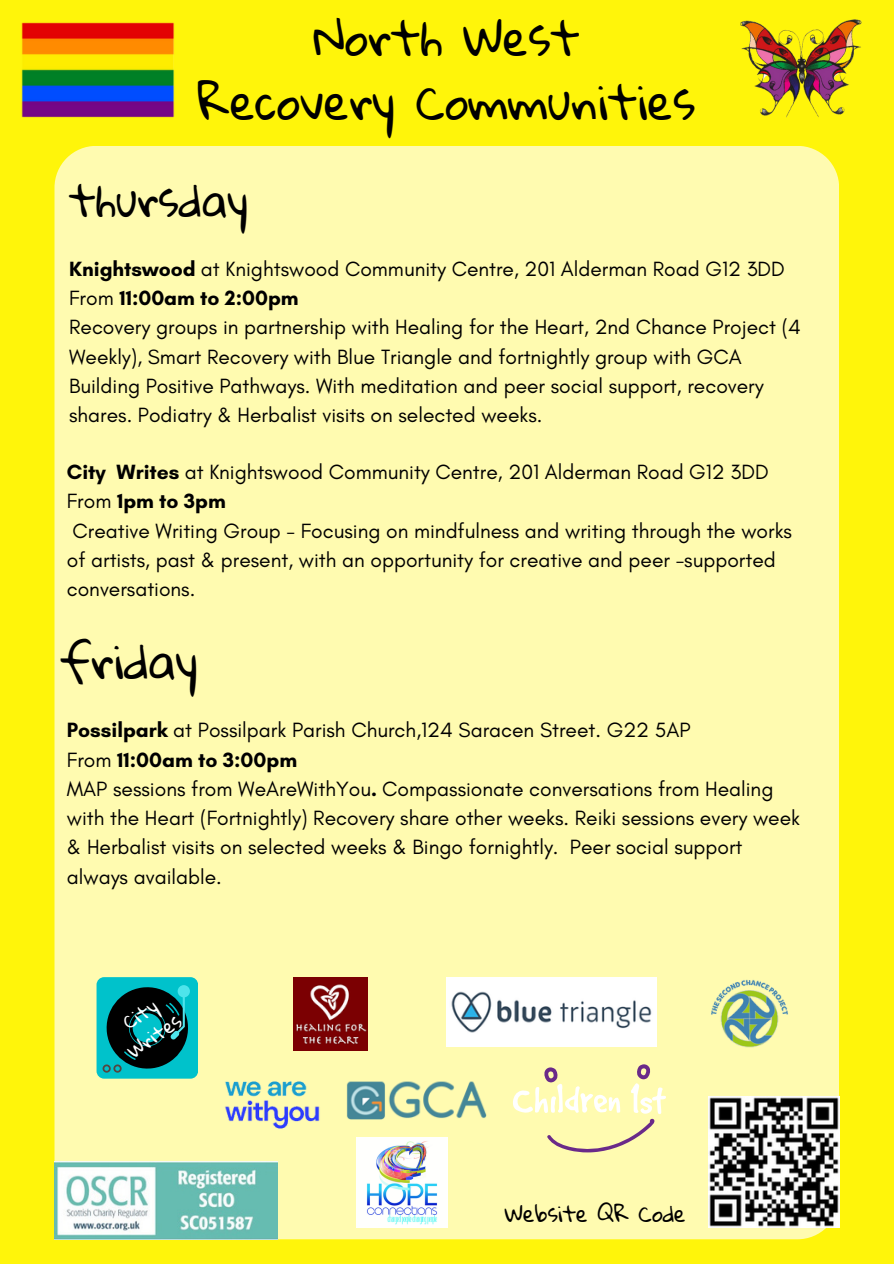
<style>
.page{position:relative;width:894px;height:1264px;background:#fff}
.page>*{position:absolute;margin:0;border:0;box-sizing:border-box;transform-origin:0 0}
.t1{font:46.35px/64.3px "Gloria Hallelujah";color:#000;text-align:center}
.t2{font:45.3px "Gloria Hallelujah";color:#000}
.t3{font:42.45px "Gloria Hallelujah";color:#000}
.t4{font:21.3px "Gloria Hallelujah";color:#000}
.t5{font:21px/29.2px "Glacial Indifference";color:#000}
.t6{font:18.75px/25.8px "Gloria Hallelujah";color:#fff;text-align:center}
.s1{font-weight:700}
</style>
<div class="page">
<div style="left:0;top:0;width:893px;height:1263px;background:#fff50a"></div>
<div style="left:54px;top:146px;width:784px;height:1093px;background:#fffbb0"></div>
<div style="left:96px;top:977px;width:102px;height:101px;background:#00c2cb;border-radius:8px"></div>
<svg style="left:102px;top:985px;width:88px;height:87px"></svg>
<img style="left:740px;top:19px;width:121px;height:99px">
<img style="left:221px;top:1078px;width:101px;height:52px">
<img style="left:294px;top:977px;width:73px;height:73px">
<img style="left:709px;top:977px;width:80px;height:72px">
<img style="left:54px;top:1161px;width:223px;height:78px">
<img style="left:708px;top:1096px;width:131px;height:131px">
<img style="left:345px;top:1073px;width:142px;height:69px">
<img style="left:446px;top:977px;width:210px;height:69px">
<svg style="left:512px;top:1064px;width:154px;height:88px;background:#f7f1b6"></svg>
<img style="left:21px;top:22px;width:154px;height:96px">
<img style="left:357px;top:1137px;width:90px;height:90px">
<h1 class="t1" style="left:198px;top:8px;width:498px">North West<br>Recovery Communities</h1>
<h3 class="t3" style="left:69px;top:178px;width:181px">thursday</h3>
<p class="t5" style="left:69px;top:254px;width:733px"><span class="s1">Knightswood</span> at Knightswood Community Centre, 201 Alderman Road G12 3DD From <span class="s1">11:00am to 2:00pm<br></span>Recovery groups in partnership with Healing for the Heart, 2nd Chance Project (4<br>Weekly), Smart Recovery with Blue Triangle and fortnightly group with GCA Building Positive Pathways. With meditation and peer social support, recovery shares. Podiatry &amp; Herbalist visits on selected weeks.</p>
<p class="t5" style="left:67px;top:457px;width:726px"><span class="s1">City Writes</span> at Knightswood Community Centre, 201 Alderman Road G12 3DD From <span class="s1">1pm to 3pm<br></span>Creative Writing Group - Focusing on mindfulness and writing through the works of artists, past &amp; present, with an opportunity for creative and peer -supported conversations.</p>
<h2 class="t2" style="left:60px;top:637px;width:140px">friday</h2>
<p class="t5" style="left:67px;top:715px;width:734px"><span class="s1">Possilpark</span> at Possilpark Parish Church,124 Saracen Street. G22 5AP<br>From <span class="s1">11:00am to 3:00pm<br></span>MAP sessions from WeAreWithYou<span class="s1">.</span> Compassionate conversations from Healing with the Heart (Fortnightly) Recovery share other weeks. Reiki sessions every week &amp; Herbalist visits on selected weeks &amp; Bingo fornightly. Peer social support always available.</p>
<p class="t6" style="left:108px;top:1021px;width:62px;rotate:-34deg">City<br>Writes</p>
<p class="t4" style="left:504px;top:1201px;width:182px">Website QR Code</p>
</div>
